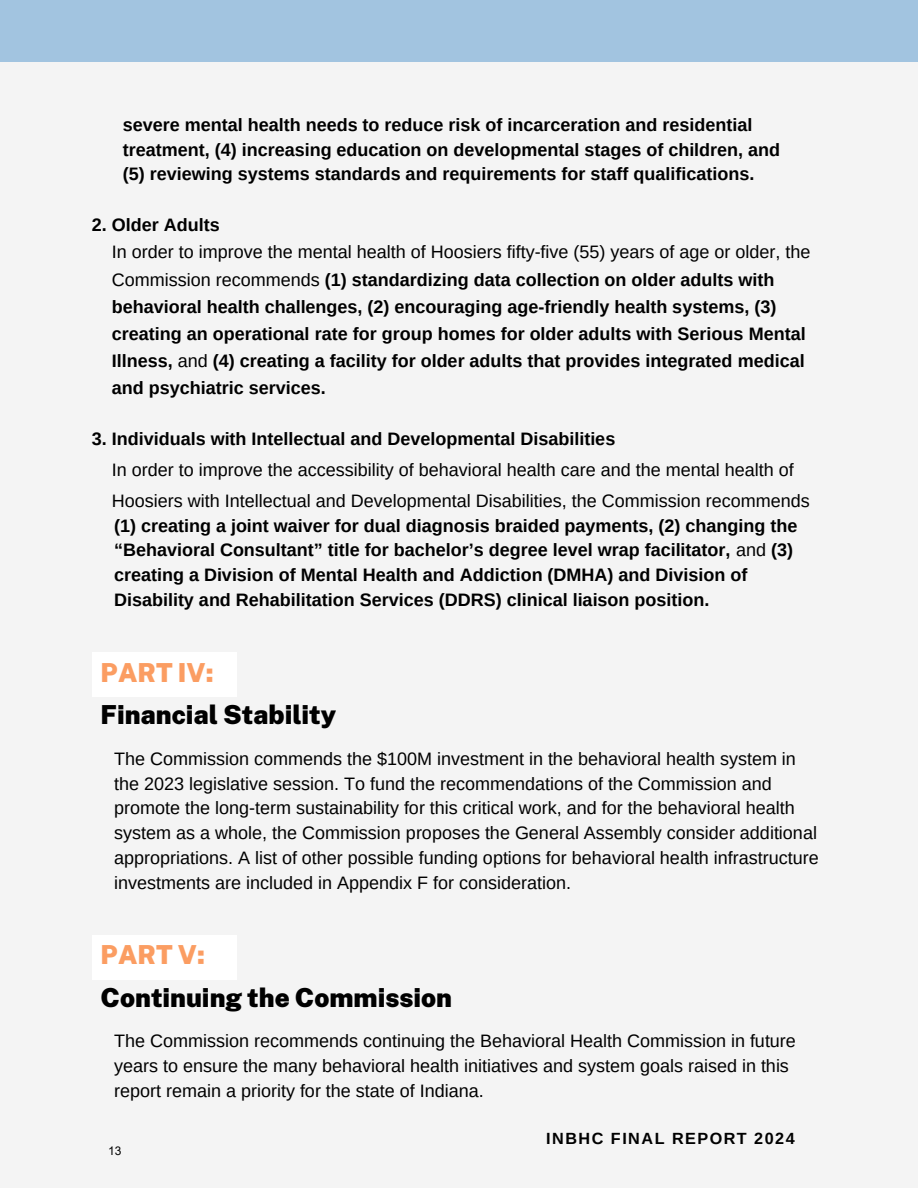
<style>
.page{position:relative;width:918px;height:1188px;background:#f4f4f4}
.page>*{position:absolute;margin:0;border:0;box-sizing:border-box;transform-origin:0 0}
.t1{font:900 26.25px/42.8px "Public Sans";color:#000}
.t2{font:700 18px/24.8px "Arimo";color:#000}
.t3{font:18px/24.8px "Arimo";color:#000}
.t4{font:700 16.2px "Arimo";letter-spacing:.09em;color:#000}
.t5{font:12px "Arial";color:#000}
.s1{font-weight:400}
.s2{color:#fb9d62}
</style>
<div class="page">
<div style="left:0;top:0;width:918px;height:62px;background:#a2c4e0"></div>
<div style="left:92px;top:652px;width:144px;height:45px;background:#fff"></div>
<div style="left:92px;top:935px;width:144px;height:44px;background:#fff"></div>
<p class="t2" style="left:123px;top:112px;width:659px">severe mental health needs to reduce risk of incarceration and residential treatment, (4) increasing education on developmental stages of children, and (5) reviewing systems standards and requirements for staff qualifications.</p>
<h5 class="t2" style="left:92px;top:213px;width:129px">2. Older Adults</h5>
<p class="t2" style="left:112px;top:239px;width:700px;line-height:27.2px"><span class="s1">In order to improve the mental health of Hoosiers fifty-five (55) years of age or older, the Commission recommends</span> (1) standardizing data collection on older adults with behavioral health challenges, (2) encouraging age-friendly health systems, (3) creating an operational rate for group homes for older adults with Serious Mental Illness, <span class="s1">and</span> (4) creating a facility for older adults that provides integrated medical and psychiatric services.</p>
<h5 class="t2" style="left:92px;top:427px;width:525px">3. Individuals with Intellectual and Developmental Disabilities</h5>
<p class="t3" style="left:112px;top:454px;width:699px;line-height:31px">In order to improve the accessibility of behavioral health care and the mental health of<br>Hoosiers with Intellectual and Developmental Disabilities, the Commission recommends</p>
<p class="t2" style="left:114px;top:513px;width:685px">(1) creating a joint waiver for dual diagnosis braided payments, (2) changing the “Behavioral Consultant” title for bachelor’s degree level wrap facilitator, <span class="s1">and</span> (3) creating a Division of Mental Health and Addiction (DMHA) and Division of Disability and Rehabilitation Services (DDRS) clinical liaison position.</p>
<h4 class="t1" style="left:101px;top:651px;width:237px"><span class="s2">PART IV:<br></span>Financial Stability</h4>
<p class="t3" style="left:114px;top:746px;width:706px">The Commission commends the $100M investment in the behavioral health system in the 2023 legislative session. To fund the recommendations of the Commission and promote the long-term sustainability for this critical work, and for the behavioral health system as a whole, the Commission proposes the General Assembly consider additional appropriations. A list of other possible funding options for behavioral health infrastructure investments are included in Appendix F for consideration.</p>
<h4 class="t1" style="left:101px;top:933px;width:353px"><span class="s2">PART V:<br></span>Continuing the Commission</h4>
<p class="t3" style="left:114px;top:1029px;width:683px">The Commission recommends continuing the Behavioral Health Commission in future years to ensure the many behavioral health initiatives and system goals raised in this report remain a priority for the state of Indiana.</p>
<p class="t4" style="left:546px;top:1130px;width:250px">INBHC FINAL REPORT 2024</p>
<p class="t5" style="left:108px;top:1143px;width:15px">13</p>
</div>
